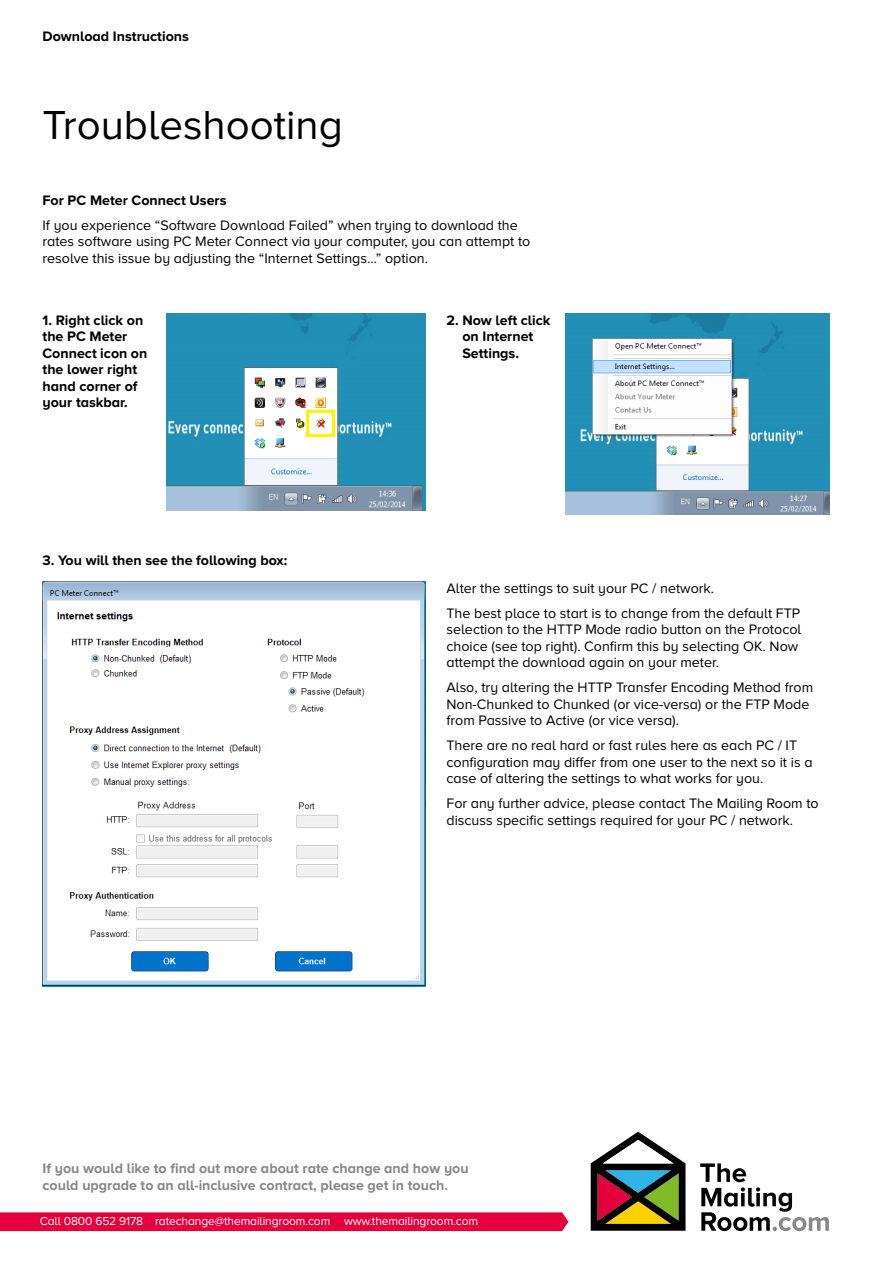
<style>
.page{position:relative;width:893px;height:1263px;background:#fff}
.page>*{position:absolute;margin:0;border:0;box-sizing:border-box;transform-origin:0 0}
.t1{font:42px "Proxima Nova A";color:#000}
.t2{font:14.25px/16.5px "Proxima Nova A";color:#000}
.t3{font:700 14.25px/16.5px "Proxima Nova A";color:#000}
.t4{font:700 14.25px/16.5px "Proxima Nova A";color:#878787}
.t5{font:12px "Proxima Nova A";letter-spacing:-.01em;color:#fff}
</style>
<div class="page">
<div style="left:0;top:1212px;width:568px;height:19px;background:#e4003c"></div>
<svg style="left:591px;top:1132px;width:94px;height:99px"></svg>
<svg style="left:700px;top:1163px;width:129px;height:68px"></svg>
<img style="left:167px;top:313px;width:258px;height:198px">
<img style="left:566px;top:313px;width:263px;height:201px">
<img style="left:43px;top:581px;width:382px;height:406px">
<p class="t3" style="left:43px;top:28px;width:148px">Download Instructions</p>
<h1 class="t1" style="left:43px;top:102px;width:302px">Troubleshooting</h1>
<p class="t3" style="left:43px;top:191px;width:186px">For PC Meter Connect Users</p>
<p class="t2" style="left:43px;top:217px;width:489px">If you experience “Software Download Failed” when trying to download the rates software using PC Meter Connect via your computer, you can attempt to resolve this issue by adjusting the “Internet Settings…” option.</p>
<p class="t3" style="left:43px;top:311px;width:106px">1. Right click on the PC Meter<br>Connect icon on the lower right hand corner of your taskbar.</p>
<p class="t3" style="left:462px;top:311px;width:90px;text-indent:-16px">2. Now left click on Internet<br>Settings.</p>
<p class="t3" style="left:43px;top:551px;width:246px">3. You will then see the following box:</p>
<p class="t2" style="left:446px;top:575px;width:355px;line-height:25px">Alter the settings to suit your PC / network.<br>The best place to start is to change from the default FTP</p>
<p class="t2" style="left:446px;top:621px;width:356px">selection to the HTTP Mode radio button on the Protocol choice (see top right). Confirm this by selecting OK. Now attempt the download again on your meter.</p>
<p class="t2" style="left:446px;top:679px;width:368px">Also, try altering the HTTP Transfer Encoding Method from<br>Non-Chunked to Chunked (or vice-versa) or the FTP Mode from Passive to Active (or vice versa).</p>
<p class="t2" style="left:446px;top:737px;width:368px">There are no real hard or fast rules here as each PC / IT configuration may differ from one user to the next so it is a case of altering the settings to what works for you.</p>
<p class="t2" style="left:446px;top:795px;width:374px">For any further advice, please contact The Mailing Room to discuss specific settings required for your PC / network.</p>
<p class="t4" style="left:43px;top:1160px;width:428px">If you would like to find out more about rate change and how you could upgrade to an all-inclusive contract, please get in touch.</p>
<p class="t5" style="left:40px;top:1214px;width:440px">Call 0800 652 9178 ratechange@themailingroom.com www.themailingroom.com</p>
</div>
